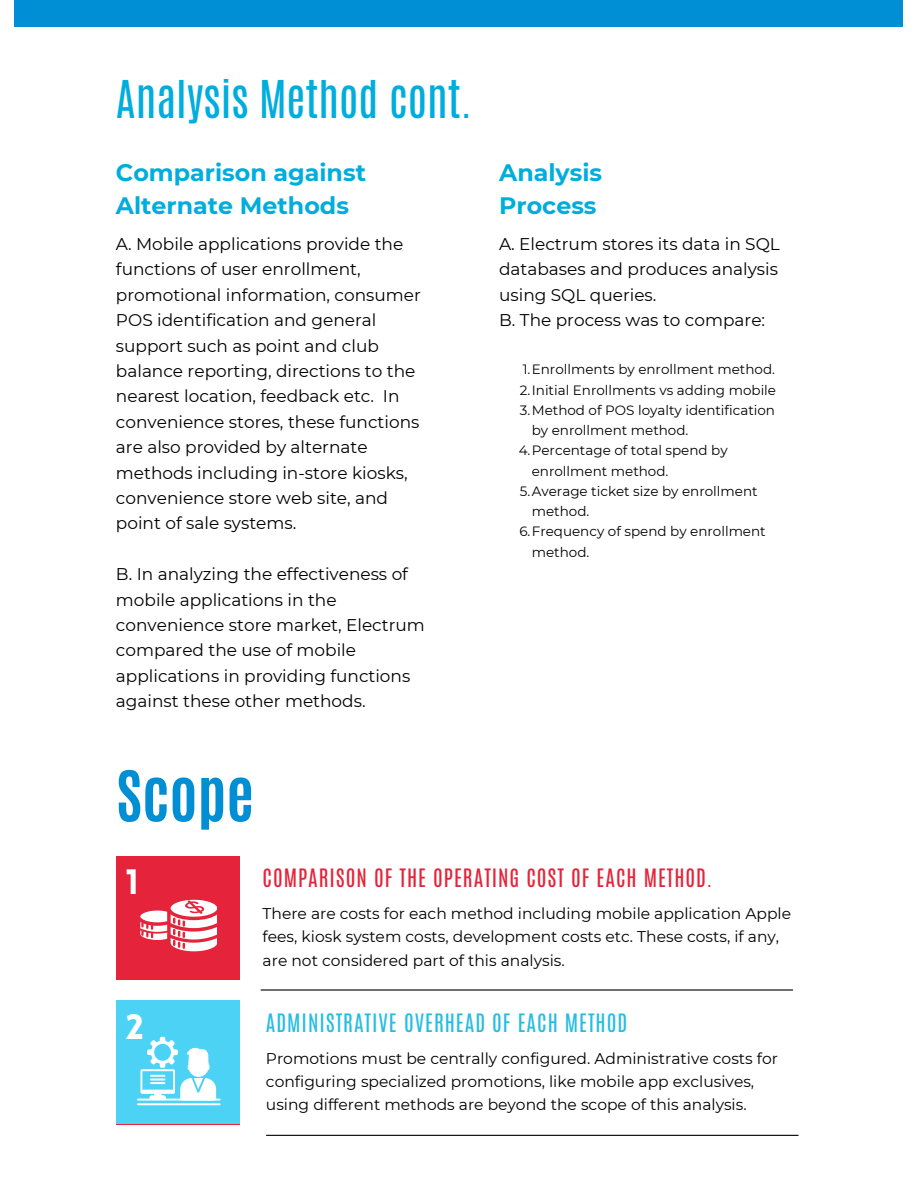
<style>
.page{position:relative;width:918px;height:1188px;background:#fff}
.page>*{position:absolute;margin:0;border:0;box-sizing:border-box;transform-origin:0 0}
.t1{font:700 59.25px "Antonio";color:#008ed4}
.t2{font:43.5px "Antonio";color:#00addd}
.t3{font:900 34.5px "Lovelo";color:#fff}
.t4{font:700 23.7px/33.2px "Montserrat";color:#00addd}
.t5{font:21.15px "Antonio";letter-spacing:.045em;color:#e5243b}
.t6{font:21.15px "Antonio";letter-spacing:.045em;color:#26bde2}
.t7{font:16.95px/25.3px "Montserrat";color:#000}
.t8{font:15.45px/23.2px "Montserrat";color:#000}
.t9{font:13.5px/20.2px "Montserrat";color:#000}
</style>
<div class="page">
<div style="left:15px;top:0;width:888px;height:27px;background:#008ed4"></div>
<hr style="left:261px;top:989px;width:532px;height:2px;background:#000">
<hr style="left:267px;top:1135px;width:531px;height:1px;background:#000">
<div style="left:116px;top:856px;width:123px;height:123px;background:#e5243b"></div>
<svg style="left:140px;top:899px;width:77px;height:53px"></svg>
<div style="left:116px;top:1001px;width:123px;height:123px;background:#4bd2f4"></div>
<svg style="left:137px;top:1036px;width:84px;height:70px"></svg>
<h5 class="t2" style="left:116px;top:68px;width:358px">Analysis Method cont.</h5>
<h3 class="t4" style="left:116px;top:156px;width:252px">Comparison against<br>Alternate Methods</h3>
<h5 class="t4" style="left:499px;top:156px;width:104px">Analysis<br>Process</h5>
<h2 class="t7" style="left:116px;top:231px;width:306px">A. Mobile applications provide the functions of user enrollment, promotional information, consumer POS identification and general support such as point and club balance reporting, directions to the nearest location, feedback etc. In convenience stores, these functions are also provided by alternate methods including in-store kiosks, convenience store web site, and point of sale systems.</h2>
<h3 class="t7" style="left:116px;top:562px;width:310px">B. In analyzing the effectiveness of mobile applications in the convenience store market, Electrum compared the use of mobile applications in providing functions against these other methods.</h3>
<h1 class="t1" style="left:116px;top:754px;width:140px">SCOPE</h1>
<h5 class="t7" style="left:499px;top:231px;width:282px">A. Electrum stores its data in SQL databases and produces analysis using SQL queries.<br>B. The process was to compare:</h5>
<p class="t9" style="left:523px;top:359px;width:254px">1.Enrollments by enrollment method.</p>
<p class="t9" style="left:520px;top:380px;width:258px">2.Initial Enrollments vs adding mobile</p>
<p class="t9" style="left:532px;top:400px;width:245px;text-indent:-12px">3.Method of POS loyalty identification by enrollment method.</p>
<p class="t9" style="left:532px;top:440px;width:197px;text-indent:-13px">4.Percentage of total spend by enrollment method.</p>
<p class="t9" style="left:532px;top:481px;width:227px;text-indent:-12px">5.Average ticket size by enrollment method.</p>
<p class="t9" style="left:532px;top:521px;width:235px;text-indent:-12px">6.Frequency of spend by enrollment method.</p>
<h5 class="t3" style="left:126px;top:868px;width:14px">1</h5>
<p class="t3" style="left:126px;top:1013px;width:19px">2</p>
<p class="t5" style="left:263px;top:863px;width:451px">COMPARISON OF THE OPERATING COST OF EACH METHOD.</p>
<h4 class="t8" style="left:263px;top:902px;width:530px">There are costs for each method including mobile application Apple fees, kiosk system costs, development costs etc. These costs, if any, are not considered part of this analysis.</h4>
<p class="t6" style="left:266px;top:1008px;width:363px">ADMINISTRATIVE OVERHEAD OF EACH METHOD</p>
<p class="t8" style="left:266px;top:1047px;width:514px">Promotions must be centrally configured. Administrative costs for configuring specialized promotions, like mobile app exclusives, using different methods are beyond the scope of this analysis.</p>
</div>
